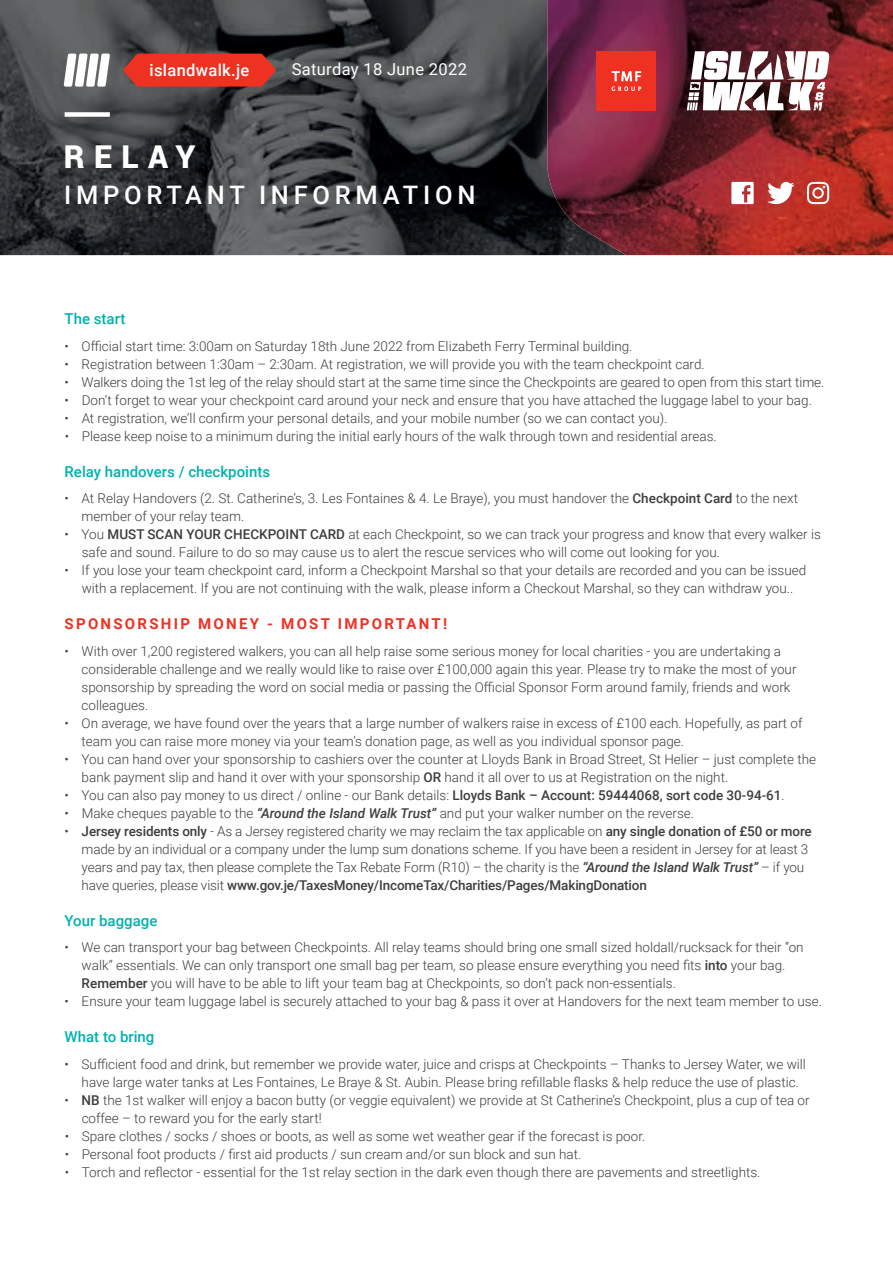
<style>
.page{position:relative;width:893px;height:1263px;background:#fff}
.page>*{position:absolute;margin:0;border:0;box-sizing:border-box;transform-origin:0 0}
.t1{font:900 31.5px "Roboto";letter-spacing:.3em;color:#fff}
.t2{font:500 25.5px "Roboto";letter-spacing:.185em;color:#fff}
.t3{font:16.5px "Roboto";letter-spacing:.02em;color:#fff}
.t4{font:500 16.5px "Roboto";letter-spacing:.02em;color:#fff}
.t5{font:500 15px "Roboto";color:#00b1b0}
.t6{font:700 15px "Roboto";letter-spacing:.15em;color:#ef3122}
.t7{font:300 13.5px/18px "Roboto";color:#3e3e3f}
.s1{font-weight:500}
.s2{font-weight:500;font-style:italic}
</style>
<div class="page">
<img style="left:0;top:0;width:547px;height:255px">
<img style="left:547px;top:0;width:346px;height:255px">
<svg style="left:123px;top:54px;width:153px;height:33px;background:#de3326"></svg>
<svg style="left:64px;top:54px;width:46px;height:33px"></svg>
<div style="left:65px;top:112px;width:45px;height:5px;background:#fff"></div>
<svg style="left:767px;top:182px;width:27px;height:22px"></svg>
<svg style="left:731px;top:182px;width:23px;height:22px"></svg>
<svg style="left:807px;top:182px;width:22px;height:22px"></svg>
<svg style="left:687px;top:51px;width:142px;height:59px"></svg>
<div style="left:597px;top:51px;width:59px;height:60px;background:#ef3122"></div>
<svg style="left:612px;top:71px;width:29px;height:20px"></svg>
<p class="t4" style="left:150px;top:58px;width:101px">islandwalk.je</p>
<p class="t3" style="left:292px;top:58px;width:177px">Saturday 18 June 2022</p>
<h1 class="t1" style="left:64px;top:135px;width:133px">RELAY</h1>
<h2 class="t2" style="left:64px;top:177px;width:413px">IMPORTANT INFORMATION</h2>
<p class="t5" style="left:65px;top:308px;width:62px">The start</p>
<p class="t7" style="left:65px;top:336px;width:569px">• Official start time: 3:00am on Saturday 18th June 2022 from Elizabeth Ferry Terminal building.</p>
<p class="t7" style="left:65px;top:354px;width:642px">• Registration between 1:30am – 2:30am. At registration, we will provide you with the team checkpoint card.</p>
<p class="t7" style="left:65px;top:372px;width:761px">• Walkers doing the 1st leg of the relay should start at the same time since the Checkpoints are geared to open from this start time.</p>
<p class="t7" style="left:65px;top:390px;width:749px">• Don’t forget to wear your checkpoint card around your neck and ensure that you have attached the luggage label to your bag.</p>
<p class="t7" style="left:65px;top:408px;width:604px">• At registration, we’ll confirm your personal details, and your mobile number (so we can contact you).</p>
<p class="t7" style="left:65px;top:426px;width:654px">• Please keep noise to a minimum during the initial early hours of the walk through town and residential areas.</p>
<p class="t5" style="left:65px;top:461px;width:207px">Relay handovers / checkpoints</p>
<p class="t7" style="left:82px;top:489px;width:718px;text-indent:-17px">• At Relay Handovers (2. St. Catherine’s, 3. Les Fontaines &amp; 4. Le Braye), you must handover the <span class="s1">Checkpoint Card</span> to the next member of your relay team.</p>
<p class="t7" style="left:82px;top:525px;width:741px;text-indent:-17px">• You <span class="s1">MUST SCAN YOUR CHECKPOINT CARD</span> at each Checkpoint, so we can track your progress and know that every walker is safe and sound. Failure to do so may cause us to alert the rescue services who will come out looking for you.</p>
<p class="t7" style="left:65px;top:561px;width:743px;text-align:center">• If you lose your team checkpoint card, inform a Checkpoint Marshal so that your details are recorded and you can be issued with a replacement. If you are not continuing with the walk, please inform a Checkout Marshal, so they can withdraw you..</p>
<p class="t6" style="left:65px;top:613px;width:384px">SPONSORSHIP MONEY - MOST IMPORTANT!</p>
<p class="t7" style="left:82px;top:641px;width:716px;text-indent:-17px">• With over 1,200 registered walkers, you can all help raise some serious money for local charities - you are undertaking a considerable challenge and we really would like to raise over £100,000 again this year. Please try to make the most of your sponsorship by spreading the word on social media or passing the Official Sponsor Form around family, friends and work colleagues.</p>
<p class="t7" style="left:82px;top:713px;width:722px;text-indent:-17px">• On average, we have found over the years that a large number of walkers raise in excess of £100 each. Hopefully, as part of team you can raise more money via your team’s donation page, as well as you individual sponsor page.</p>
<p class="t7" style="left:82px;top:749px;width:736px;text-indent:-17px">• You can hand over your sponsorship to cashiers over the counter at Lloyds Bank in Broad Street, St Helier – just complete the bank payment slip and hand it over with your sponsorship <span class="s1">OR</span> hand it all over to us at Registration on the night.</p>
<p class="t7" style="left:65px;top:785px;width:722px">• You can also pay money to us direct / online - our Bank details: <span class="s1">Lloyds Bank – Account: 59444068, sort code 30-94-61</span>.</p>
<p class="t7" style="left:65px;top:803px;width:631px">• Make cheques payable to the <span class="s2">“Around the Island Walk Trust”</span> and put your walker number on the reverse.</p>
<p class="t7" style="left:82px;top:821px;width:732px;text-indent:-17px">• <span class="s1">Jersey residents only</span> - As a Jersey registered charity we may reclaim the tax applicable on <span class="s1">any single donation of £50 or more </span>made by an individual or a company under the lump sum donations scheme. If you have been a resident in Jersey for at least 3 years and pay tax, then please complete the Tax Rebate Form (R10) – the charity is the <span class="s2">“Around the Island Walk Trust”</span> – if you have queries, please visit <span class="s1">www.gov.je/TaxesMoney/IncomeTax/Charities/Pages/MakingDonation</span></p>
<p class="t5" style="left:65px;top:910px;width:94px">Your baggage</p>
<p class="t7" style="left:82px;top:938px;width:723px;text-indent:-17px">• We can transport your bag between Checkpoints. All relay teams should bring one small sized holdall/rucksack for their “on walk” essentials. We can only transport one small bag per team, so please ensure everything you need fits <span class="s1">into</span> your bag.<br><span class="s1">Remember</span> you will have to be able to lift your team bag at Checkpoints, so don’t pack non-essentials.</p>
<p class="t7" style="left:65px;top:992px;width:759px">• Ensure your team luggage label is securely attached to your bag &amp; pass it over at Handovers for the next team member to use.</p>
<p class="t5" style="left:65px;top:1026px;width:91px">What to bring</p>
<p class="t7" style="left:82px;top:1054px;width:726px;text-indent:-17px">• Sufficient food and drink, but remember we provide water, juice and crisps at Checkpoints – Thanks to Jersey Water, we will have large water tanks at Les Fontaines, Le Braye &amp; St. Aubin. Please bring refillable flasks &amp; help reduce the use of plastic.</p>
<p class="t7" style="left:82px;top:1090px;width:729px;text-indent:-17px">• <span class="s1">NB</span> the 1st walker will enjoy a bacon butty (or veggie equivalent) we provide at St Catherine’s Checkpoint, plus a cup of tea or coffee – to reward you for the early start!</p>
<p class="t7" style="left:65px;top:1126px;width:582px">• Spare clothes / socks / shoes or boots, as well as some wet weather gear if the forecast is poor.</p>
<p class="t7" style="left:65px;top:1144px;width:518px">• Personal foot products / first aid products / sun cream and/or sun block and sun hat.</p>
<p class="t7" style="left:65px;top:1162px;width:697px">• Torch and reflector - essential for the 1st relay section in the dark even though there are pavements and streetlights.</p>
</div>
